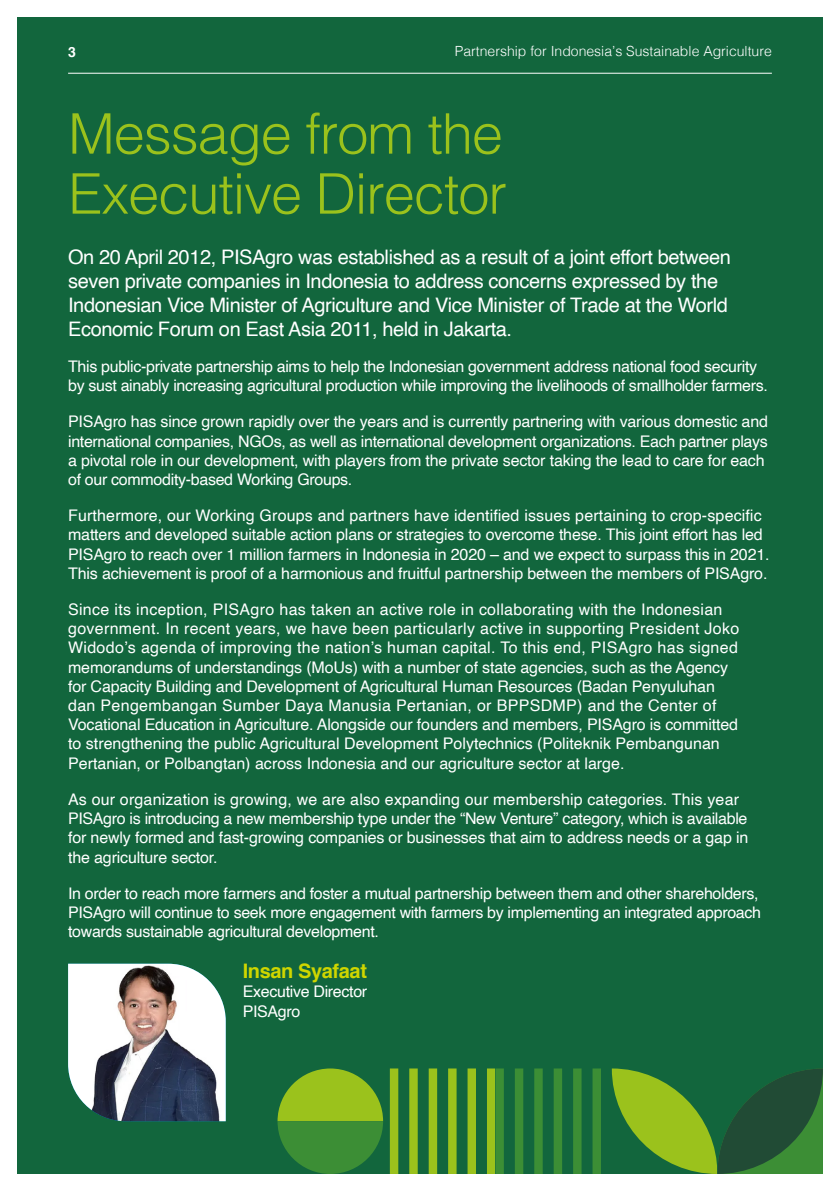
<style>
.page{position:relative;width:840px;height:1191px;background:#fff}
.page>*{position:absolute;margin:0;border:0;box-sizing:border-box;transform-origin:0 0}
.t1{font:300 56px/60px "Helvetica";letter-spacing:-.02em;color:#9bc21c}
.t2{font:20px/24px "Helvetica";letter-spacing:-.02em;color:#fff}
.t3{font:700 20px "Helvetica";letter-spacing:-.02em;color:#cfd600}
.t4{font:16px/19.2px "Helvetica";letter-spacing:-.01em;color:#fff}
.t5{font:300 14px "Helvetica";color:#fff}
.t6{font:700 14px "Helvetica";color:#fff}
</style>
<div class="page">
<div style="left:17px;top:17px;width:805px;height:1157px;background:#12663d"></div>
<img style="left:68px;top:963px;width:157px;height:158px">
<svg style="left:277px;top:1068px;width:106px;height:106px"></svg>
<svg style="left:389px;top:1068px;width:211px;height:106px"></svg>
<svg style="left:611px;top:1068px;width:211px;height:106px"></svg>
<hr style="left:68px;top:73px;width:703px;height:1px;background:#fff">
<p class="t6" style="left:68px;top:40px;width:9px">3</p>
<p class="t5" style="left:454px;top:39px;width:318px">Partnership for Indonesia’s Sustainable Agriculture</p>
<h1 class="t1" style="left:68px;top:100px;width:440px">Message from the<br>Executive Director</h1>
<p class="t2" style="left:68px;top:245px;width:664px">On 20 April 2012, PISAgro was established as a result of a joint effort between seven private companies in Indonesia to address concerns expressed by the Indonesian Vice Minister of Agriculture and Vice Minister of Trade at the World Economic Forum on East Asia 2011, held in Jakarta.</p>
<p class="t4" style="left:68px;top:357px;width:701px">This public-private partnership aims to help the Indonesian government address national food security by sust ainably increasing agricultural production while improving the livelihoods of smallholder farmers.</p>
<p class="t4" style="left:68px;top:412px;width:701px">PISAgro has since grown rapidly over the years and is currently partnering with various domestic and international companies, NGOs, as well as international development organizations. Each partner plays a pivotal role in our development, with players from the private sector taking the lead to care for each of our commodity-based Working Groups.</p>
<p class="t4" style="left:68px;top:506px;width:702px">Furthermore, our Working Groups and partners have identified issues pertaining to crop-specific matters and developed suitable action plans or strategies to overcome these. This joint effort has led PISAgro to reach over 1 million farmers in Indonesia in 2020 – and we expect to surpass this in 2021.<br>This achievement is proof of a harmonious and fruitful partnership between the members of PISAgro.</p>
<p class="t4" style="left:68px;top:600px;width:672px">Since its inception, PISAgro has taken an active role in collaborating with the Indonesian government. In recent years, we have been particularly active in supporting President Joko Widodo’s agenda of improving the nation’s human capital. To this end, PISAgro has signed memorandums of understandings (MoUs) with a number of state agencies, such as the Agency for Capacity Building and Development of Agricultural Human Resources (Badan Penyuluhan dan Pengembangan Sumber Daya Manusia Pertanian, or BPPSDMP) and the Center of Vocational Education in Agriculture. Alongside our founders and members, PISAgro is committed to strengthening the public Agricultural Development Polytechnics (Politeknik Pembangunan Pertanian, or Polbangtan) across Indonesia and our agriculture sector at large.</p>
<p class="t4" style="left:68px;top:790px;width:681px">As our organization is growing, we are also expanding our membership categories. This year PISAgro is introducing a new membership type under the “New Venture” category, which is available for newly formed and fast-growing companies or businesses that aim to address needs or a gap in the agriculture sector.</p>
<p class="t4" style="left:68px;top:884px;width:694px">In order to reach more farmers and foster a mutual partnership between them and other shareholders,<br>PISAgro will continue to seek more engagement with farmers by implementing an integrated approach towards sustainable agricultural development.</p>
<p class="t3" style="left:242px;top:955px;width:126px">Insan Syafaat</p>
<p class="t4" style="left:242px;top:982px;width:126px">Executive Director<br>PISAgro</p>
</div>
